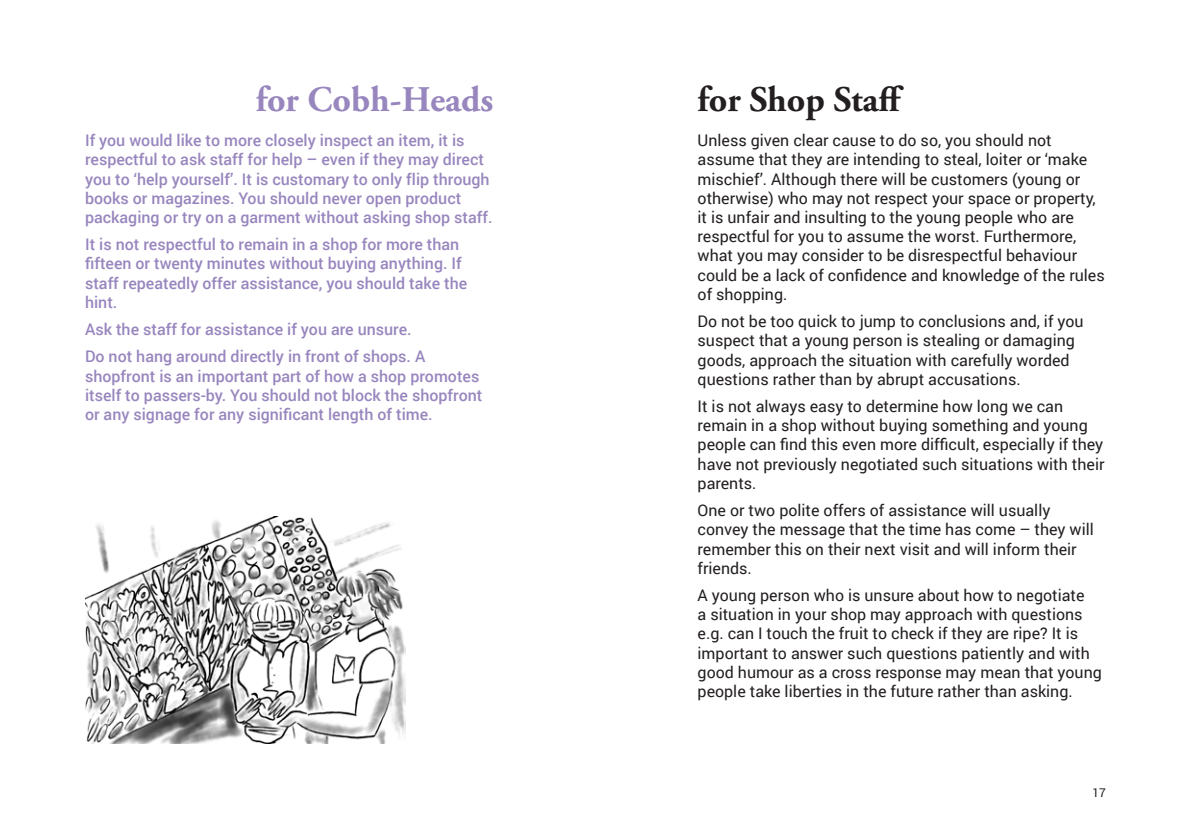
<style>
.page{position:relative;width:1191px;height:840px;background:#fff}
.page>*{position:absolute;margin:0;border:0;box-sizing:border-box;transform-origin:0 0}
.Target_Audience_-_Le{font:700 36px "Adobe Garamond Pro";color:#9886be}
.Target_Audience_-_Ri{font:700 36px "Adobe Garamond Pro";color:#231f20}
.Guidelines_-_Right{font:16px/19.2px "Roboto";color:#231f20}
.Guidelines_-_Left{font:500 16px/19.2px "Roboto";color:#9886be}
.t1{font:12px "Roboto";color:#231f20}
</style>
<div class="page">
<img style="left:85px;top:516px;width:320px;height:227px">
<p class="Target_Audience_-_Le" style="left:256px;top:79px;width:239px">for Cobh-Heads</p>
<p class="Target_Audience_-_Ri" style="left:697px;top:79px;width:208px">for Shop Staff</p>
<p class="Guidelines_-_Left" style="left:85px;top:130px;width:409px">If you would like to more closely inspect an item, it is respectful to ask staff for help – even if they may direct you to ‘help yourself’. It is customary to only flip through books or magazines. You should never open product packaging or try on a garment without asking shop staff.</p>
<p class="Guidelines_-_Left" style="left:85px;top:234px;width:384px">It is not respectful to remain in a shop for more than fifteen or twenty minutes without buying anything. If staff repeatedly offer assistance, you should take the hint.</p>
<p class="Guidelines_-_Left" style="left:85px;top:319px;width:328px">Ask the staff for assistance if you are unsure.</p>
<p class="Guidelines_-_Left" style="left:85px;top:346px;width:399px">Do not hang around directly in front of shops. A shopfront is an important part of how a shop promotes itself to passers-by. You should not block the shopfront or any signage for any significant length of time.</p>
<p class="Guidelines_-_Right" style="left:697px;top:130px;width:409px">Unless given clear cause to do so, you should not assume that they are intending to steal, loiter or ‘make mischief’. Although there will be customers (young or otherwise) who may not respect your space or property, it is unfair and insulting to the young people who are respectful for you to assume the worst. Furthermore, what you may consider to be disrespectful behaviour could be a lack of confidence and knowledge of the rules of shopping.</p>
<p class="Guidelines_-_Right" style="left:697px;top:311px;width:387px">Do not be too quick to jump to conclusions and, if you suspect that a young person is stealing or damaging goods, approach the situation with carefully worded questions rather than by abrupt accusations.</p>
<p class="Guidelines_-_Right" style="left:697px;top:396px;width:408px">It is not always easy to determine how long we can remain in a shop without buying something and young people can find this even more difficult, especially if they have not previously negotiated such situations with their parents.</p>
<p class="Guidelines_-_Right" style="left:697px;top:500px;width:398px">One or two polite offers of assistance will usually convey the message that the time has come – they will remember this on their next visit and will inform their friends.</p>
<p class="Guidelines_-_Right" style="left:697px;top:584px;width:406px">A young person who is unsure about how to negotiate<br>a situation in your shop may approach with questions e.g. can I touch the fruit to check if they are ripe? It is important to answer such questions patiently and with good humour as a cross response may mean that young people take liberties in the future rather than asking.</p>
<p class="t1" style="left:1092px;top:784px;width:15px">17</p>
</div>
